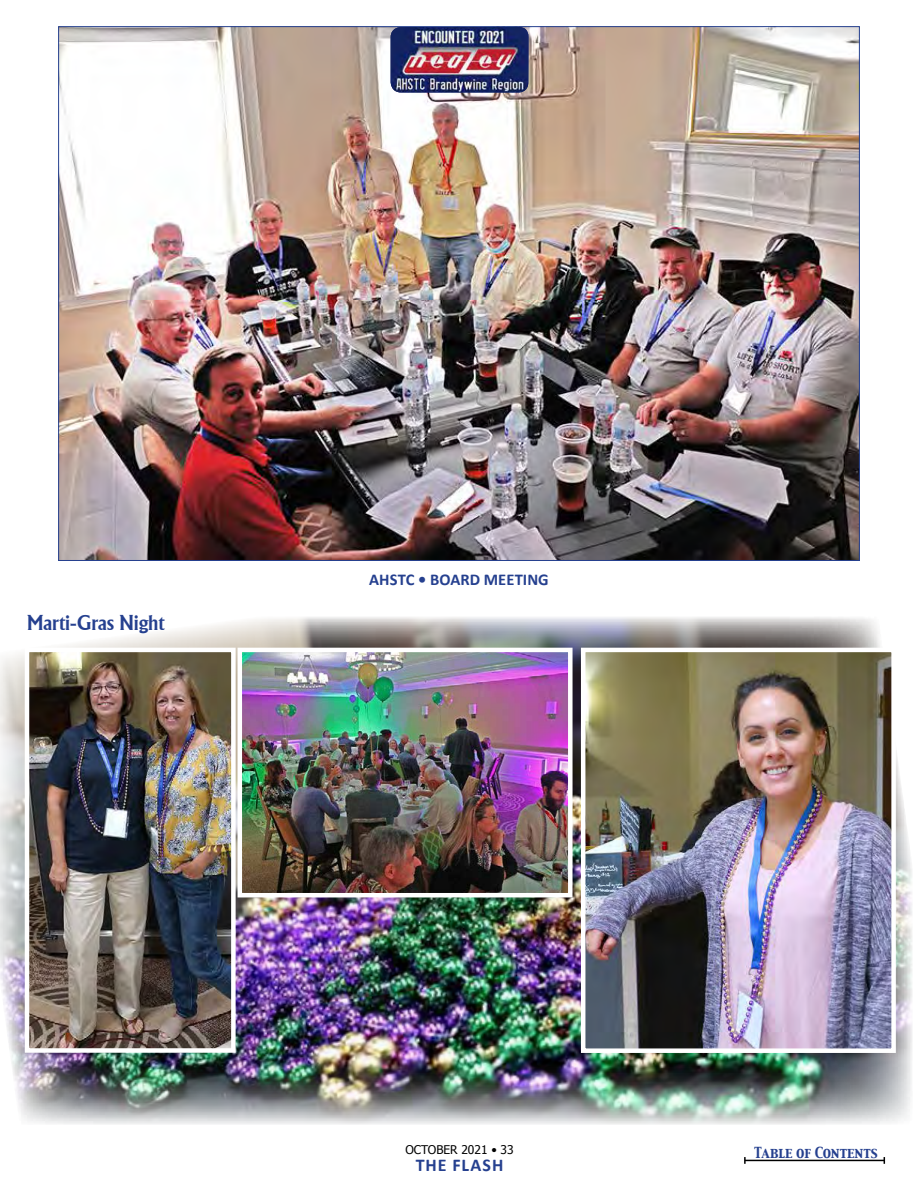
<style>
.page{position:relative;width:918px;height:1188px;background:#fff}
.page>*{position:absolute;margin:0;border:0;box-sizing:border-box;transform-origin:0 0}
.t1{font:700 21px "Alberta";letter-spacing:-.01em;color:#25408f;scale:.93 1}
.t2{font:700 18px "Calibri";letter-spacing:.05em;color:#25408f}
.No_Indent{font:700 16.5px "Calibri";letter-spacing:.005em;color:#25408f}
.t3{font:13.5px "Capitals";letter-spacing:.005em;color:#25408f;scale:.93 1}
.t4{font:12px "Tahoma";color:#000}
</style>
<div class="page">
<hr style="left:745px;top:1160px;width:139px;height:1px;background:#000">
<svg style="left:744px;top:1157px;width:2px;height:7px"></svg>
<img style="left:0;top:617px;width:912px;height:508px">
<img style="left:243px;top:653px;width:325px;height:239px">
<div style="left:238px;top:648px;width:335px;height:249px;border:4px solid #fff"></div>
<img style="left:60px;top:28px;width:798px;height:531px">
<img style="left:391px;top:27px;width:138px;height:66px">
<img style="left:586px;top:653px;width:305px;height:395px">
<div style="left:581px;top:648px;width:315px;height:405px;border:4px solid #fff"></div>
<img style="left:30px;top:653px;width:201px;height:395px">
<div style="left:25px;top:648px;width:211px;height:405px;border:4px solid #fff"></div>
<p class="t1" style="left:27px;top:610px;width:150px">Marti-Gras Night</p>
<p class="No_Indent" style="left:369px;top:569px;width:181px">AHSTC • BOARD MEETING</p>
<p class="t4" style="left:405px;top:1142px;width:110px">OCTOBER 2021 • 33</p>
<p class="t2" style="left:416px;top:1153px;width:89px">THE FLASH</p>
<p class="t3" style="left:755px;top:1143px;width:134px">Table of Contents</p>
</div>
